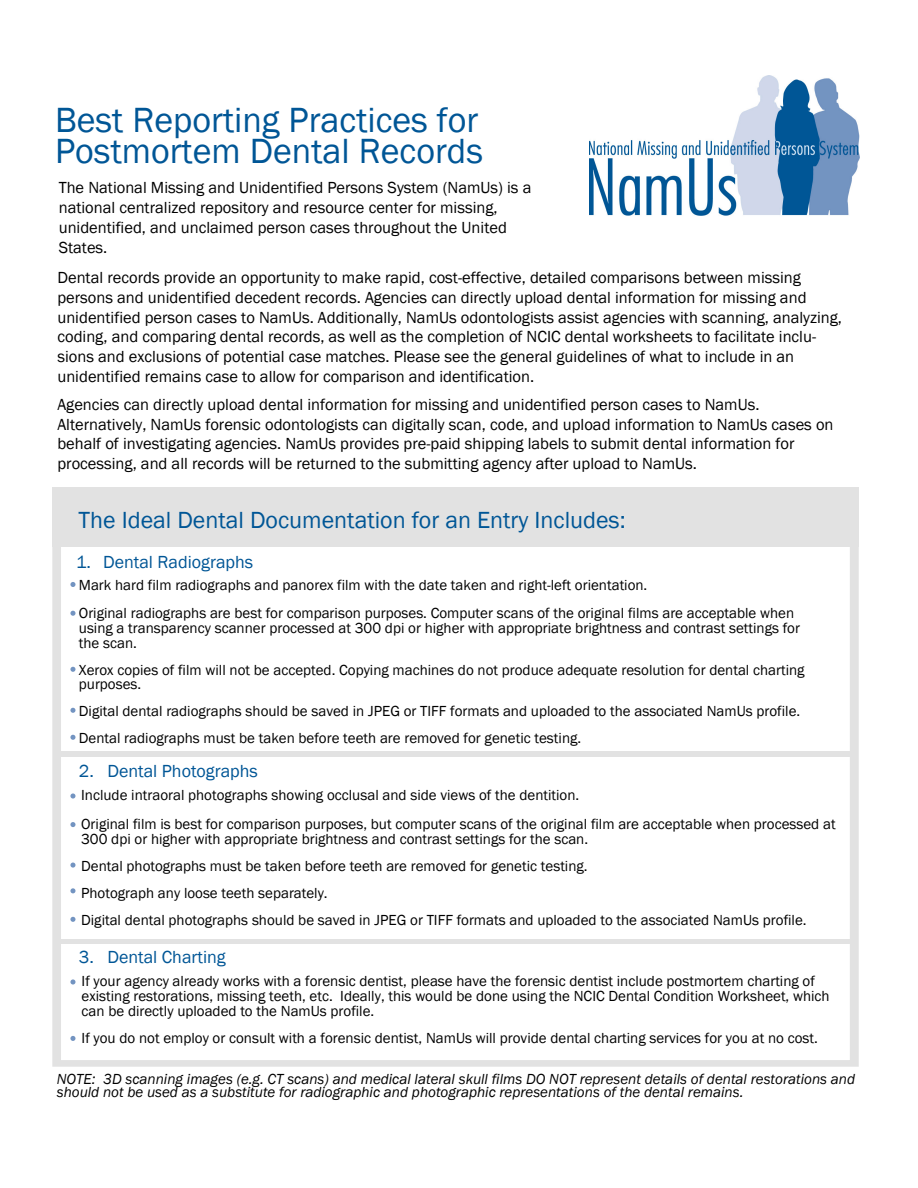
<style>
.page{position:relative;width:918px;height:1188px;background:#fff}
.page>*{position:absolute;margin:0;border:0;box-sizing:border-box;transform-origin:0 0}
.t1{font:36px/31.5px "Franklin Gothic";color:#005696}
.t2{font:24px "Franklin Gothic";color:#005696}
.t3{font:18px "Franklin Gothic";color:#005696}
.t4{font:16.5px/19.8px "Franklin Gothic";color:#000}
.t5{font:15px/27px "Franklin Gothic";color:#000}
.t6{font:italic 15px/13.5px "Franklin Gothic";color:#000}
</style>
<div class="page">
<div style="left:52px;top:488px;width:807px;height:59px;background:#e2e2e2"></div>
<div style="left:52px;top:517px;width:807px;height:550px;border:6px solid #e2e2e2"></div>
<svg style="left:55px;top:528px;width:800px;height:223px"></svg>
<svg style="left:55px;top:751px;width:800px;height:188px"></svg>
<svg style="left:55px;top:939px;width:800px;height:125px"></svg>
<svg style="left:70px;top:582px;width:6px;height:5px"></svg>
<svg style="left:70px;top:611px;width:6px;height:5px"></svg>
<svg style="left:70px;top:667px;width:6px;height:5px"></svg>
<svg style="left:70px;top:708px;width:6px;height:5px"></svg>
<svg style="left:70px;top:735px;width:6px;height:5px"></svg>
<svg style="left:70px;top:793px;width:6px;height:6px"></svg>
<svg style="left:70px;top:822px;width:6px;height:5px"></svg>
<svg style="left:70px;top:863px;width:6px;height:5px"></svg>
<svg style="left:70px;top:888px;width:6px;height:5px"></svg>
<svg style="left:70px;top:917px;width:6px;height:5px"></svg>
<svg style="left:70px;top:979px;width:6px;height:6px"></svg>
<svg style="left:70px;top:1036px;width:6px;height:5px"></svg>
<img style="left:590px;top:75px;width:270px;height:141px">
<h1 class="t1" style="left:55px;top:105px;width:429px">Best Reporting Practices for<br>Postmortem Dental Records</h1>
<p class="t4" style="left:59px;top:178px;width:474px">The National Missing and Unidentified Persons System (NamUs) is a national centralized repository and resource center for missing,</p>
<p class="t4" style="left:59px;top:218px;width:450px">unidentified, and unclaimed person cases throughout the United<br>States.</p>
<p class="t4" style="left:57px;top:268px;width:786px">Dental records provide an opportunity to make rapid, cost-effective, detailed comparisons between missing persons and unidentified decedent records. Agencies can directly upload dental information for missing and unidentified person cases to NamUs. Additionally, NamUs odontologists assist agencies with scanning, analyzing, coding, and comparing dental records, as well as the completion of NCIC dental worksheets to facilitate inclu&shy;sions and exclusions of potential case matches. Please see the general guidelines of what to include in an unidentified remains case to allow for comparison and identification.</p>
<p class="t4" style="left:57px;top:395px;width:778px">Agencies can directly upload dental information for missing and unidentified person cases to NamUs.<br>Alternatively, NamUs forensic odontologists can digitally scan, code, and upload information to NamUs cases on behalf of investigating agencies. NamUs provides pre-paid shipping labels to submit dental information for processing, and all records will be returned to the submitting agency after upload to NamUs.</p>
<p class="t2" style="left:79px;top:505px;width:549px">The Ideal Dental Documentation for an Entry Includes:</p>
<p class="t3" style="left:76px;top:551px;width:179px">1. Dental Radiographs</p>
<p class="t5" style="left:79px;top:571px;width:717px;line-height:28.5px">Mark hard film radiographs and panorex film with the date taken and right-left orientation.<br>Original radiographs are best for comparison purposes. Computer scans of the original films are acceptable when</p>
<p class="t5" style="left:79px;top:621px;width:723px;line-height:15px">using a transparency scanner processed at 300 dpi or higher with appropriate brightness and contrast settings for the scan.</p>
<p class="t5" style="left:79px;top:664px;width:727px;line-height:13.5px">Xerox copies of film will not be accepted. Copying machines do not produce adequate resolution for dental charting purposes.</p>
<p class="t5" style="left:79px;top:698px;width:723px">Digital dental radiographs should be saved in JPEG or TIFF formats and uploaded to the associated NamUs profile.<br>Dental radiographs must be taken before teeth are removed for genetic testing.</p>
<p class="t3" style="left:79px;top:759px;width:181px">2. Dental Photographs</p>
<p class="t5" style="left:81px;top:782px;width:756px;line-height:28.5px">Include intraoral photographs showing occlusal and side views of the dentition.<br>Original film is best for comparison purposes, but computer scans of the original film are acceptable when processed at</p>
<p class="t5" style="left:81px;top:826px;width:727px">300 dpi or higher with appropriate brightness and contrast settings for the scan.<br>Dental photographs must be taken before teeth are removed for genetic testing.<br>Photograph any loose teeth separately.<br>Digital dental photographs should be saved in JPEG or TIFF formats and uploaded to the associated NamUs profile.</p>
<p class="t3" style="left:79px;top:946px;width:148px">3. Dental Charting</p>
<p class="t5" style="left:82px;top:974px;width:750px;line-height:15px">If your agency already works with a forensic dentist, please have the forensic dentist include postmortem charting of existing restorations, missing teeth, etc. Ideally, this would be done using the NCIC Dental Condition Worksheet, which can be directly uploaded to the NamUs profile.</p>
<p class="t5" style="left:82px;top:1025px;width:738px">If you do not employ or consult with a forensic dentist, NamUs will provide dental charting services for you at no cost.</p>
<p class="t6" style="left:57px;top:1072px;width:800px">NOTE: 3D scanning images (e.g. CT scans) and medical lateral skull films DO NOT represent details of dental restorations and should not be used as a substitute for radiographic and photographic representations of the dental remains.</p>
</div>
